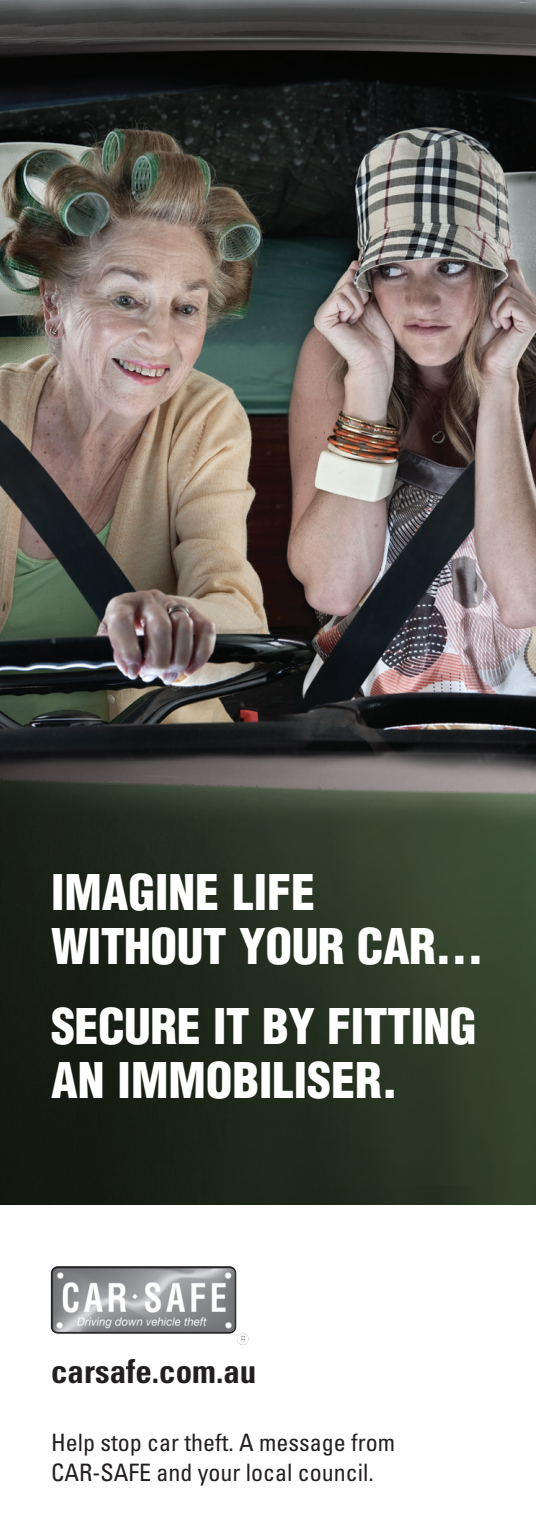
<style>
.page{position:relative;width:536px;height:1531px;background:#fff}
.page>*{position:absolute;margin:0;border:0;box-sizing:border-box;transform-origin:0 0}
.t1{font:900 condensed 48px/54px "Helvetica";letter-spacing:-.01em;color:#fff}
.t2{font:700 condensed 33px "Univers";color:#231f20}
.t3{font:condensed 24px/30px "Univers";color:#231f20}
</style>
<div class="page">
<img style="left:0;top:0;width:536px;height:1204px">
<img style="left:51px;top:1266px;width:197px;height:79px">
<h1 class="t1" style="left:51px;top:865px;width:434px">IMAGINE LIFE<br>WITHOUT YOUR CAR…</h1>
<h1 class="t1" style="left:51px;top:999px;width:427px">SECURE IT BY FITTING<br>AN IMMOBILISER.</h1>
<h2 class="t2" style="left:51px;top:1350px;width:207px">carsafe.com.au</h2>
<p class="t3" style="left:51px;top:1427px;width:345px">Help stop car theft. A message from<br>CAR-SAFE and your local council.</p>
</div>
